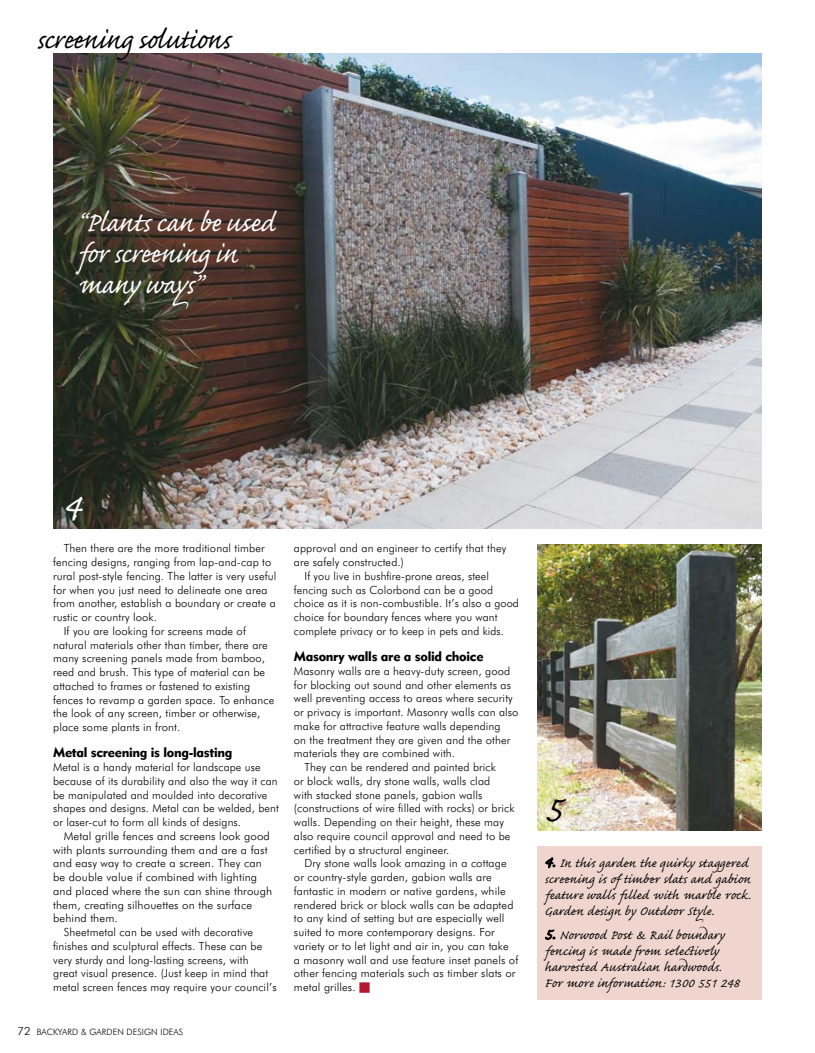
<style>
.page{position:relative;width:815px;height:1053px;background:#fff}
.page>*{position:absolute;margin:0;border:0;box-sizing:border-box;transform-origin:0 0}
.t1{font:46.25px "Caflisch Script Pro";color:#fff}
.t2{font:46.25px "Caflisch Script Pro";color:#000}
.t3{font:35px/31.2px "Caflisch Script Pro";letter-spacing:-.02em;color:#fff}
.t4{font:35px "Caflisch Script Pro";letter-spacing:-.025em;color:#000}
.t5{font:16.25px/16.2px "Caflisch Script Pro";letter-spacing:.01em;color:#000}
.t6{font:13.75px "Geometric 415 BT Black A";letter-spacing:-.02em;color:#000}
.t7{font:300 11.25px/13.8px "Futura BT";letter-spacing:.01em;color:#000}
.t8{font:300 8.75px "Futura BT";letter-spacing:.01em;color:#000}
.s1{font-size:11.25px}
.s2{color:#b21633}
.s3{font-size:18.75px}
</style>
<div class="page">
<img style="left:53px;top:53px;width:709px;height:476px">
<img style="left:537px;top:544px;width:225px;height:286px">
<div style="left:537px;top:846px;width:225px;height:153px;background:#efd5ce"></div>
<svg style="left:545px;top:857px;width:11px;height:11px"></svg>
<svg style="left:545px;top:929px;width:11px;height:11px"></svg>
<h2 class="t4" style="left:36px;top:21px;width:198px">screening solutions</h2>
<h2 class="t3" style="left:77px;top:210px;width:200px">“Plants can be used for screening in many ways”</h2>
<h1 class="t1" style="left:63px;top:483px;width:19px">4</h1>
<p class="t7" style="left:64px;top:541px;width:203px">Then there are the more traditional timber</p>
<p class="t7" style="left:53px;top:555px;width:220px">fencing designs, ranging from lap-and-cap to</p>
<p class="t7" style="left:53px;top:568px;width:225px">rural post-style fencing. The latter is very useful</p>
<p class="t7" style="left:53px;top:582px;width:216px">for when you just need to delineate one area</p>
<p class="t7" style="left:53px;top:596px;width:224px">from another, establish a boundary or create a</p>
<p class="t7" style="left:53px;top:610px;width:105px">rustic or country look.</p>
<p class="t7" style="left:64px;top:623px;width:184px">If you are looking for screens made of</p>
<p class="t7" style="left:53px;top:637px;width:216px">natural materials other than timber, there are</p>
<p class="t7" style="left:53px;top:651px;width:214px">many screening panels made from bamboo,</p>
<p class="t7" style="left:53px;top:665px;width:213px">reed and brush. This type of material can be</p>
<p class="t7" style="left:53px;top:678px;width:199px">attached to frames or fastened to existing</p>
<p class="t7" style="left:53px;top:692px;width:223px">fences to revamp a garden space. To enhance</p>
<p class="t7" style="left:53px;top:706px;width:209px">the look of any screen, timber or otherwise,</p>
<p class="t7" style="left:53px;top:720px;width:129px">place some plants in front.</p>
<p class="t6" style="left:53px;top:744px;width:181px">Metal screening is long-lasting</p>
<p class="t7" style="left:53px;top:760px;width:227px">Metal is a handy material for landscape use because of its durability and also the way it can be manipulated and moulded into decorative shapes and designs. Metal can be welded, bent or laser-cut to form all kinds of designs.</p>
<p class="t7" style="left:64px;top:828px;width:208px">Metal grille fences and screens look good</p>
<p class="t7" style="left:53px;top:842px;width:216px">with plants surrounding them and are a fast</p>
<p class="t7" style="left:53px;top:856px;width:210px">and easy way to create a screen. They can</p>
<p class="t7" style="left:53px;top:870px;width:206px">be double value if combined with lighting</p>
<p class="t7" style="left:53px;top:883px;width:221px">and placed where the sun can shine through</p>
<p class="t7" style="left:53px;top:897px;width:201px">them, creating silhouettes on the surface</p>
<p class="t7" style="left:53px;top:911px;width:66px">behind them.</p>
<p class="t7" style="left:64px;top:925px;width:191px">Sheetmetal can be used with decorative</p>
<p class="t7" style="left:53px;top:938px;width:211px">finishes and sculptural effects. These can be</p>
<p class="t7" style="left:53px;top:952px;width:197px">very sturdy and long-lasting screens, with</p>
<p class="t7" style="left:53px;top:966px;width:217px">great visual presence. (Just keep in mind that</p>
<p class="t7" style="left:53px;top:980px;width:225px">metal screen fences may require your council’s</p>
<p class="t8" style="left:18px;top:1026px;width:167px"><span class="s1">72</span> Backyard &amp; gard en Desi gn Id eas</p>
<p class="t7" style="left:294px;top:541px;width:214px">approval and an engineer to certify that they</p>
<p class="t7" style="left:294px;top:555px;width:112px">are safely constructed.)</p>
<p class="t7" style="left:305px;top:568px;width:186px">If you live in bushfire-prone areas, steel</p>
<p class="t7" style="left:294px;top:582px;width:201px">fencing such as Colorbond can be a good</p>
<p class="t7" style="left:294px;top:596px;width:226px">choice as it is non-combustible. It’s also a good</p>
<p class="t7" style="left:294px;top:610px;width:205px">choice for boundary fences where you want</p>
<p class="t7" style="left:294px;top:623px;width:212px">complete privacy or to keep in pets and kids.</p>
<p class="t6" style="left:294px;top:647px;width:191px">Masonry walls are a solid choice</p>
<p class="t7" style="left:294px;top:663px;width:218px">Masonry walls are a heavy-duty screen, good</p>
<p class="t7" style="left:294px;top:677px;width:219px">for blocking out sound and other elements as</p>
<p class="t7" style="left:294px;top:691px;width:220px">well preventing access to areas where security</p>
<p class="t7" style="left:294px;top:705px;width:226px">or privacy is important. Masonry walls can also</p>
<p class="t7" style="left:294px;top:718px;width:208px">make for attractive feature walls depending</p>
<p class="t7" style="left:294px;top:732px;width:218px">on the treatment they are given and the other</p>
<p class="t7" style="left:294px;top:746px;width:163px">materials they are combined with.</p>
<p class="t7" style="left:305px;top:760px;width:193px">They can be rendered and painted brick</p>
<p class="t7" style="left:294px;top:773px;width:198px">or block walls, dry stone walls, walls clad</p>
<p class="t7" style="left:294px;top:787px;width:190px">with stacked stone panels, gabion walls</p>
<p class="t7" style="left:294px;top:801px;width:222px">(constructions of wire filled with rocks) or brick</p>
<p class="t7" style="left:294px;top:815px;width:212px">walls. Depending on their height, these may</p>
<p class="t7" style="left:294px;top:828px;width:218px">also require council approval and need to be</p>
<p class="t7" style="left:294px;top:842px;width:157px">certified by a structural engineer.</p>
<p class="t7" style="left:305px;top:856px;width:204px">Dry stone walls look amazing in a cottage</p>
<p class="t7" style="left:294px;top:870px;width:199px">or country-style garden, gabion walls are</p>
<p class="t7" style="left:294px;top:883px;width:213px">fantastic in modern or native gardens, while</p>
<p class="t7" style="left:294px;top:897px;width:221px">rendered brick or block walls can be adapted</p>
<p class="t7" style="left:294px;top:911px;width:212px">to any kind of setting but are especially well</p>
<p class="t7" style="left:294px;top:925px;width:203px">suited to more contemporary designs. For</p>
<p class="t7" style="left:294px;top:938px;width:216px">variety or to let light and air in, you can take</p>
<p class="t7" style="left:294px;top:952px;width:226px">a masonry wall and use feature inset panels of</p>
<p class="t7" style="left:294px;top:966px;width:223px">other fencing materials such as timber slats or</p>
<p class="t7" style="left:294px;top:980px;width:78px">metal grilles. <span class="s2">■</span></p>
<h1 class="t2" style="left:544px;top:785px;width:19px">5</h1>
<h3 class="t5" style="left:544px;top:856px;width:208px"><span class="s3">4.</span> In this garden the quirky staggered screening is of timber slats and gabion feature walls filled with marble rock.<br>Garden design by Outdoor Style.</h3>
<h3 class="t5" style="left:544px;top:928px;width:196px"><span class="s3">5.</span> Norwood Post &amp; Rail boundary fencing is made from selectively harvested Australian hardwoods.<br>For more information: 1300 551 248</h3>
</div>
